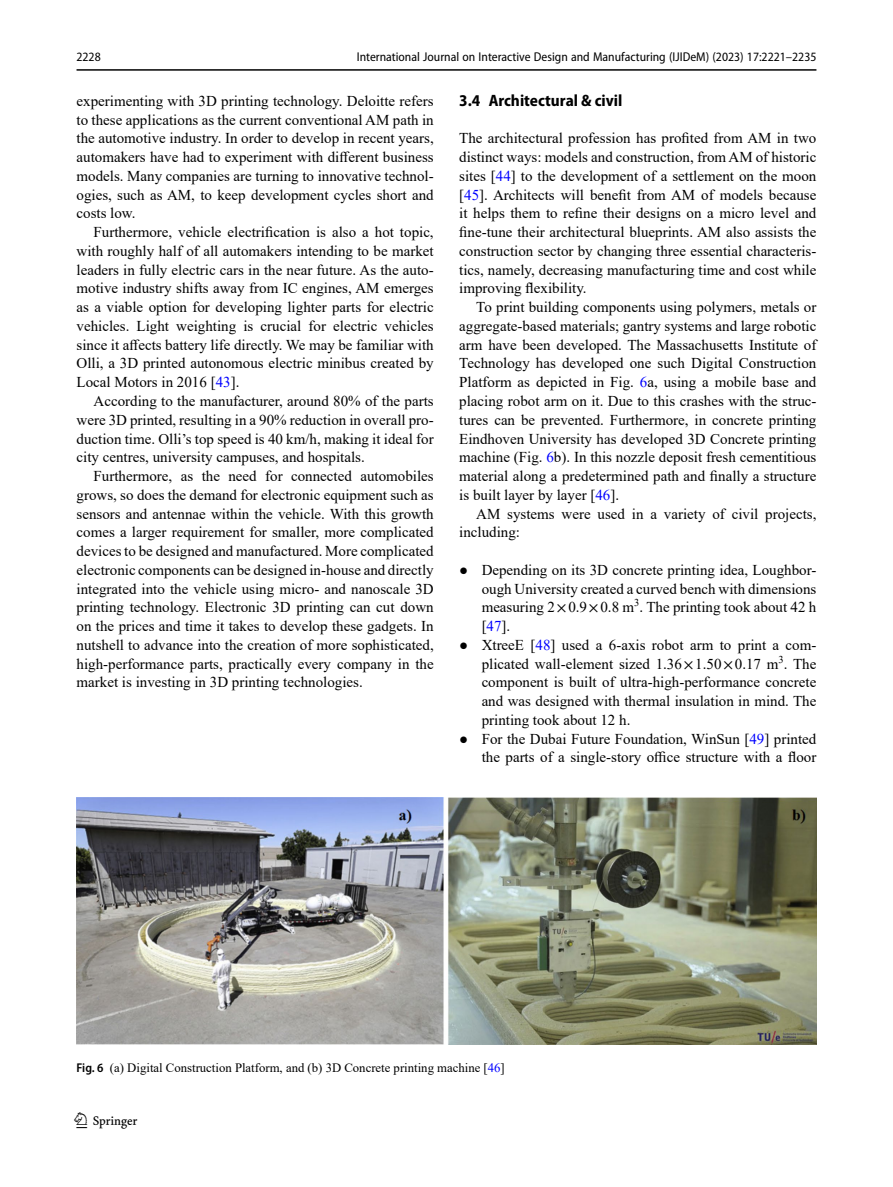
<style>
.page{position:relative;width:893px;height:1187px;background:#fff}
.page>*{position:absolute;margin:0;border:0;box-sizing:border-box;transform-origin:0 0}
.t1{font:22.5px "Springnew";color:#000}
.Head_2{font:700 semi-condensed 16.5px "Myriad Pro";color:#000}
.Body_Text_Indent{font:15px/18.8px "Times New Roman";color:#000;text-align:justify}
.Body_Text{font:15px/18.8px "Times New Roman";color:#000;text-align:justify}
.t2{font:semi-condensed 12.75px "Myriad Pro";color:#000}
.Figure_Caption{font:12.75px "Times New Roman";color:#000}
.s1{color:#00f}
.s2{font-family:"STIX"}
.s3{font-family:"Myriad Pro";font-weight:600;font-stretch:semi-condensed}
</style>
<div class="page">
<hr style="left:77px;top:69px;width:739px;height:2px;background:#000">
<img style="left:76px;top:797px;width:741px;height:247px">
<p class="t2" style="left:77px;top:49px;width:26px">2228</p>
<p class="t2" style="left:357px;top:49px;width:461px">International Journal on Interactive Design and Manufacturing (IJIDeM) (2023) 17:2221–2235</p>
<p class="Body_Text_Indent" style="left:77px;top:91px;width:359px">experimenting with 3D printing technology. Deloitte refers to these applications as the current conventional AM path in the automotive industry. In order to develop in recent years, automakers have had to experiment with different business models. Many companies are turning to innovative technol&shy;ogies, such as AM, to keep development cycles short and costs low.</p>
<p class="Body_Text_Indent" style="left:77px;top:222px;width:359px;text-indent:17px">Furthermore, vehicle electrification is also a hot topic, with roughly half of all automakers intending to be market leaders in fully electric cars in the near future. As the auto&shy;motive industry shifts away from IC engines, AM emerges as a viable option for developing lighter parts for electric vehicles. Light weighting is crucial for electric vehicles since it affects battery life directly. We may be familiar with Olli, a 3D printed autonomous electric minibus created by Local Motors in 2016 [<span class="s1">43</span>].</p>
<p class="Body_Text_Indent" style="left:77px;top:391px;width:359px;text-indent:17px">According to the manufacturer, around 80% of the parts were 3D printed, resulting in a 90% reduction in overall pro&shy;duction time. Olli’s top speed is 40 km/h, making it ideal for city centres, university campuses, and hospitals.</p>
<p class="Body_Text_Indent" style="left:77px;top:466px;width:359px;text-indent:17px">Furthermore, as the need for connected automobiles grows, so does the demand for electronic equipment such as sensors and antennae within the vehicle. With this growth comes a larger requirement for smaller, more complicated devices to be designed and manufactured. More complicated electronic components can be designed in-house and directly integrated into the vehicle using micro- and nanoscale 3D printing technology. Electronic 3D printing can cut down on the prices and time it takes to develop these gadgets. In nutshell to advance into the creation of more sophisticated, high-performance parts, practically every company in the market is investing in 3D printing technologies.</p>
<p class="Head_2" style="left:459px;top:91px;width:165px">3.4 Architectural &amp; civil</p>
<p class="Body_Text" style="left:459px;top:128px;width:359px">The architectural profession has profited from AM in two distinct ways: models and construction, from AM of historic sites [<span class="s1">44</span>] to the development of a settlement on the moon [<span class="s1">45</span>]. Architects will benefit from AM of models because it helps them to refine their designs on a micro level and fine-tune their architectural blueprints. AM also assists the construction sector by changing three essential characteris&shy;tics, namely, decreasing manufacturing time and cost while improving flexibility.</p>
<p class="Body_Text_Indent" style="left:459px;top:297px;width:359px;text-indent:17px">To print building components using polymers, metals or aggregate-based materials; gantry systems and large robotic arm have been developed. The Massachusetts Institute of Technology has developed one such Digital Construction Platform as depicted in Fig. <span class="s1">6</span>a, using a mobile base and placing robot arm on it. Due to this crashes with the struc&shy;tures can be prevented. Furthermore, in concrete printing Eindhoven University has developed 3D Concrete printing machine (Fig. <span class="s1">6</span>b). In this nozzle deposit fresh cementitious material along a predetermined path and finally a structure is built layer by layer [<span class="s1">46</span>].</p>
<p class="Body_Text_Indent" style="left:459px;top:503px;width:359px;text-indent:17px">AM systems were used in a variety of civil projects, including:</p>
<p class="Body_Text_Indent" style="left:482px;top:560px;width:336px;text-indent:-22px">● Depending on its 3D concrete printing idea, Loughbor&shy;ough University created a curved bench with dimensions measuring 2<span class="s2">×</span>0.9<span class="s2">×</span>0.8 m<sup>3</sup>. The printing took about 42 h [<span class="s1">47</span>].</p>
<p class="Body_Text_Indent" style="left:482px;top:635px;width:336px;text-indent:-22px">● XtreeE [<span class="s1">48</span>] used a 6-axis robot arm to print a com&shy;plicated wall-element sized 1.36<span class="s2">×</span>1.50<span class="s2">×</span>0.17 m<sup>3</sup>. The component is built of ultra-high-performance concrete and was designed with thermal insulation in mind. The printing took about 12 h.</p>
<p class="Body_Text_Indent" style="left:459px;top:728px;width:359px;text-align:right">● For the Dubai Future Foundation, WinSun [<span class="s1">49</span>] printed the parts of a single-story office structure with a floor</p>
<p class="Figure_Caption" style="left:77px;top:1058px;width:430px"><span class="s3">Fig. 6</span> (a) Digital Construction Platform, and (b) 3D Concrete printing machine [<span class="s1">46</span>]</p>
<h1 class="t1" style="left:77px;top:1107px;width:63px">1 3</h1>
</div>
